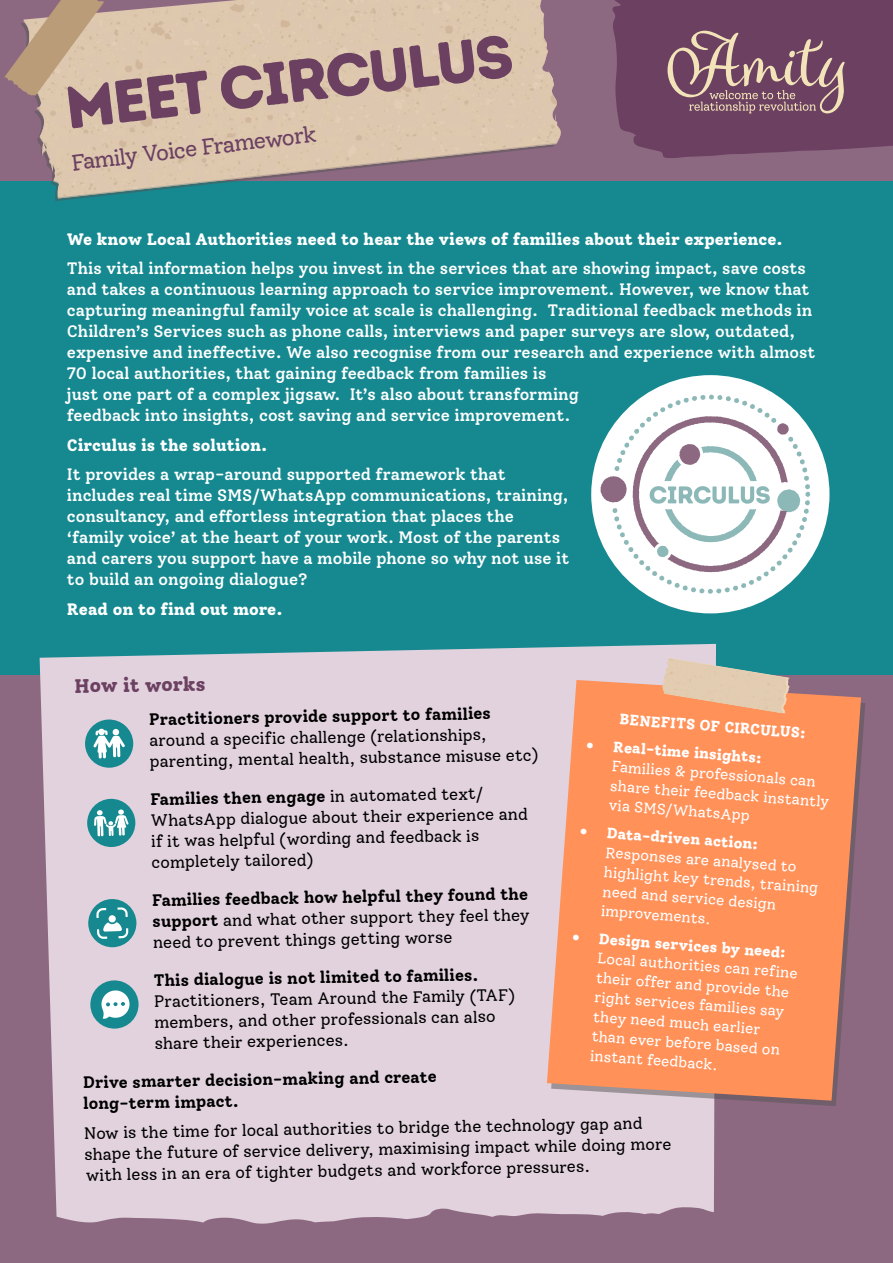
<style>
.page{position:relative;width:893px;height:1263px;background:#8c6981}
.page>*{position:absolute;margin:0;border:0;box-sizing:border-box;transform-origin:0 0}
.t1{font:60px "Intro Rust Base";color:#6b4061}
.t2{font:22.5px "Solway";color:#6b4061}
.t3{font:800 19.5px "Solway";color:#6b4061}
.t4{font:500 16.5px/21px "Solway";color:#fff}
.t5{font:16.5px/21px "Solway";color:#000}
.t6{font:700 16.5px/21px "Solway";color:#000}
.t7{font:800 16.5px "Solway";color:#fff}
.t8{font:15px/19.5px "Solway";color:#fff}
.t9{font:800 15px "Solway";color:#fff}
.s1{font-weight:700}
</style>
<div class="page">
<div style="left:0;top:181px;width:893px;height:493px;background:#168990"></div>
<div style="left:40px;top:644px;width:676px;height:579px;background:#e2d2dd"></div>
<svg style="left:612px;top:0;width:281px;height:158px;background:#764e69"></svg>
<svg style="left:85px;top:719px;width:49px;height:49px;background:#75b1b8"></svg>
<div style="left:591px;top:375px;width:238px;height:238px;background:#fff;border-radius:50%"></div>
<svg style="left:600px;top:394px;width:210px;height:200px"></svg>
<img style="left:34px;top:0;width:527px;height:199px">
<svg style="left:4px;top:0;width:100px;height:96px"></svg>
<svg style="left:551px;top:703px;width:314px;height:403px"></svg>
<svg style="left:547px;top:680px;width:314px;height:421px;background:#f59263"></svg>
<svg style="left:787px;top:674px;width:3px;height:39px"></svg>
<img style="left:662px;top:658px;width:125px;height:55px">
<svg style="left:88px;top:898px;width:49px;height:50px;background:#67aab1"></svg>
<svg style="left:87px;top:798px;width:49px;height:49px;background:#6fafb5"></svg>
<svg style="left:90px;top:980px;width:49px;height:49px;background:#80b7bd"></svg>
<h1 class="t1" style="left:61px;top:71px;width:452px;rotate:-7deg">MEET CIRCULUS</h1>
<h2 class="t2" style="left:70px;top:150px;width:248px;rotate:-7deg">Family Voice Framework</h2>
<p class="t7" style="left:67px;top:228px;width:717px">We know Local Authorities need to hear the views of families about their experience.</p>
<p class="t4" style="left:67px;top:258px;width:750px">This vital information helps you invest in the services that are showing impact, save costs and takes a continuous learning approach to service improvement. However, we know that capturing meaningful family voice at scale is challenging. Traditional feedback methods in Children’s Services such as phone calls, interviews and paper surveys are slow, outdated, expensive and ineffective. We also recognise from our research and experience with almost 70 local authorities, that gaining feedback from families is<br>just one part of a complex jigsaw. It’s also about transforming<br>feedback into insights, cost saving and service improvement.</p>
<p class="t7" style="left:67px;top:434px;width:202px">Circulus is the solution.</p>
<p class="t4" style="left:67px;top:464px;width:504px">It provides a wrap-around supported framework that includes real time SMS/WhatsApp communications, training, consultancy, and effortless integration that places the ‘family voice’ at the heart of your work. Most of the parents and carers you support have a mobile phone so why not use it to build an ongoing dialogue?</p>
<p class="t7" style="left:67px;top:598px;width:217px">Read on to find out more.</p>
<p class="t3" style="left:74px;top:674px;width:133px;rotate:-1deg">How it works</p>
<p class="t6" style="left:149px;top:709px;width:343px;rotate:-1deg">Practitioners provide support to families</p>
<p class="t5" style="left:149px;top:730px;width:390px;rotate:-1deg">around a specific challenge (relationships, parenting, mental health, substance misuse etc)</p>
<p class="t5" style="left:150px;top:789px;width:379px;rotate:-1deg"><span class="s1">Families then engage</span> in automated text/ WhatsApp dialogue about their experience and if it was helpful (wording and feedback is completely tailored)</p>
<p class="t5" style="left:152px;top:890px;width:379px;text-align:justify;rotate:-1deg"><span class="s1">Families feedback how helpful they found the support</span> and what other support they feel they need to prevent things getting worse</p>
<p class="t6" style="left:153px;top:970px;width:327px;rotate:-1deg">This dialogue is not limited to families.</p>
<p class="t5" style="left:154px;top:991px;width:363px;rotate:-1deg">Practitioners, Team Around the Family (TAF) members, and other professionals can also share their experiences.</p>
<p class="t6" style="left:83px;top:1072px;width:355px;rotate:-1deg">Drive smarter decision-making and create long-term impact.</p>
<p class="t5" style="left:84px;top:1123px;width:589px;rotate:-1deg">Now is the time for local authorities to bridge the technology gap and shape the future of service delivery, maximising impact while doing more with less in an era of tighter budgets and workforce pressures.</p>
<p class="t9" style="left:620px;top:710px;width:188px;rotate:4deg">BENEFITS OF CIRCULUS:</p>
<p class="t9" style="left:587px;top:736px;width:177px;rotate:4deg">• Real-time insights:</p>
<p class="t8" style="left:612px;top:757px;width:221px;rotate:4deg">Families &amp; professionals can share their feedback instantly via SMS/WhatsApp</p>
<p class="t9" style="left:580px;top:822px;width:180px;rotate:4deg">• Data-driven action:</p>
<p class="t8" style="left:606px;top:843px;width:217px;rotate:4deg">Responses are analysed to highlight key trends, training need and service design improvements.</p>
<p class="t9" style="left:573px;top:928px;width:216px;rotate:4deg">• Design services by need:</p>
<p class="t8" style="left:598px;top:949px;width:203px;rotate:4deg">Local authorities can refine their offer and provide the right services families say they need much earlier than ever before based on instant feedback.</p>
</div>
